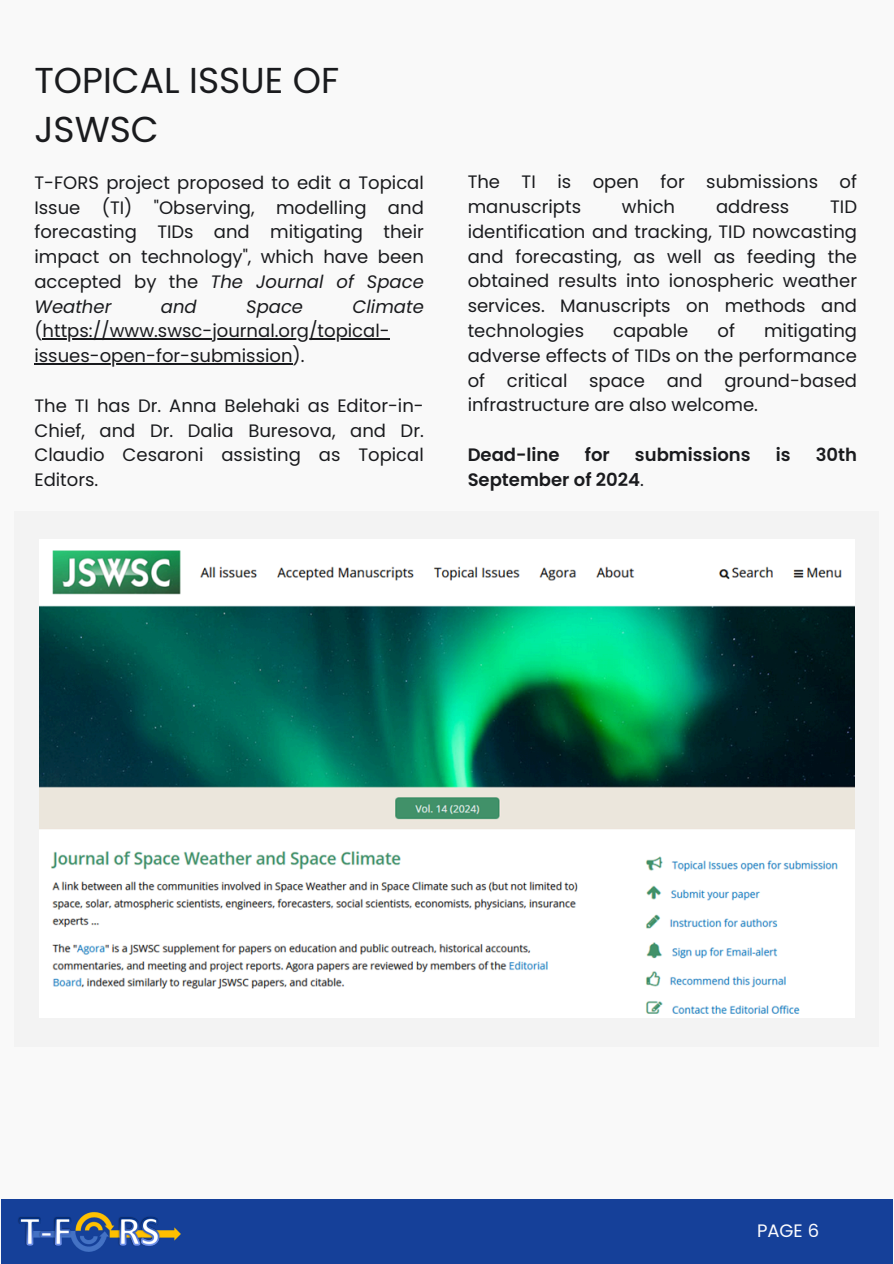
<style>
.page{position:relative;width:894px;height:1264px;background:#fff}
.page>*{position:absolute;margin:0;border:0;box-sizing:border-box;transform-origin:0 0}
.t1{font:36px/49.5px "Poppins";color:#1a1b1e}
.t2{font:18px/24.8px "Poppins";color:#1a1b1e;text-align:justify}
.t3{font:600 18px "Poppins";color:#1a1b1e}
.t4{font:italic 18px "Poppins";color:#1a1b1e}
.t5{font:18px "Poppins";color:#fcfcfe}
.s1{font-style:italic}
.s2{font-weight:400}
</style>
<div class="page">
<div style="left:0;top:0;width:893px;height:1263px;background:#f9f9f9"></div>
<div style="left:1px;top:1199px;width:891px;height:64px;background:#154099"></div>
<img style="left:18px;top:1211px;width:163px;height:41px">
<hr style="left:43px;top:338px;width:346px;height:2px;background:#1a1b1e">
<hr style="left:34px;top:363px;width:258px;height:1px;background:#1a1b1e">
<div style="left:14px;top:511px;width:864px;height:535px;background:#f3f3f3"></div>
<img style="left:39px;top:539px;width:815px;height:478px">
<p class="t1" style="left:34px;top:55px;width:306px">TOPICAL ISSUE OF<br>JSWSC</p>
<p class="t2" style="left:34px;top:170px;width:391px">T-FORS project proposed to edit a Topical Issue (TI) "Observing, modelling and forecasting TIDs and mitigating their impact on technology", which have been accepted by the <span class="s1">The Journal of Space Weather</span></p>
<p class="t2" style="left:34px;top:294px;width:391px;text-indent:318px"><span class="s1">Climate </span>(https://www.swsc-journal.org/topical-</p>
<p class="t2" style="left:34px;top:343px;width:271px">issues-open-for-submission).</p>
<p class="t2" style="left:34px;top:393px;width:391px">The TI has Dr. Anna Belehaki as Editor-in-Chief, and Dr. Dalia Buresova, and Dr.<br>Claudio Cesaroni assisting as Topical Editors.</p>
<p class="t4" style="left:161px;top:294px;width:37px">and</p>
<p class="t4" style="left:246px;top:294px;width:58px">Space</p>
<h2 class="t2" style="left:467px;top:170px;width:391px">The TI is open for submissions of manuscripts</h2>
<h2 class="t2" style="left:621px;top:194px;width:55px">which</h2>
<h2 class="t2" style="left:715px;top:194px;width:75px">address</h2>
<h2 class="t2" style="left:467px;top:194px;width:391px;text-indent:362px">TID identification and tracking, TID nowcasting and forecasting, as well as feeding the obtained results into ionospheric weather services. Manuscripts on methods and technologies</h2>
<h2 class="t2" style="left:613px;top:318px;width:77px">capable</h2>
<h2 class="t2" style="left:717px;top:318px;width:19px">of</h2>
<h2 class="t2" style="left:467px;top:318px;width:391px;text-indent:296px">mitigating adverse effects of TIDs on the performance of critical space and ground-based infrastructure are also welcome.</h2>
<p class="t3" style="left:467px;top:442px;width:93px">Dead-line</p>
<p class="t3" style="left:584px;top:442px;width:26px">for</p>
<p class="t3" style="left:634px;top:442px;width:117px">submissions</p>
<p class="t3" style="left:775px;top:442px;width:16px">is</p>
<p class="t3" style="left:815px;top:442px;width:43px">30th</p>
<p class="t3" style="left:467px;top:466px;width:178px">September of 2024<span class="s2">.</span></p>
<p class="t5" style="left:756px;top:1217px;width:64px">PAGE 6</p>
</div>
